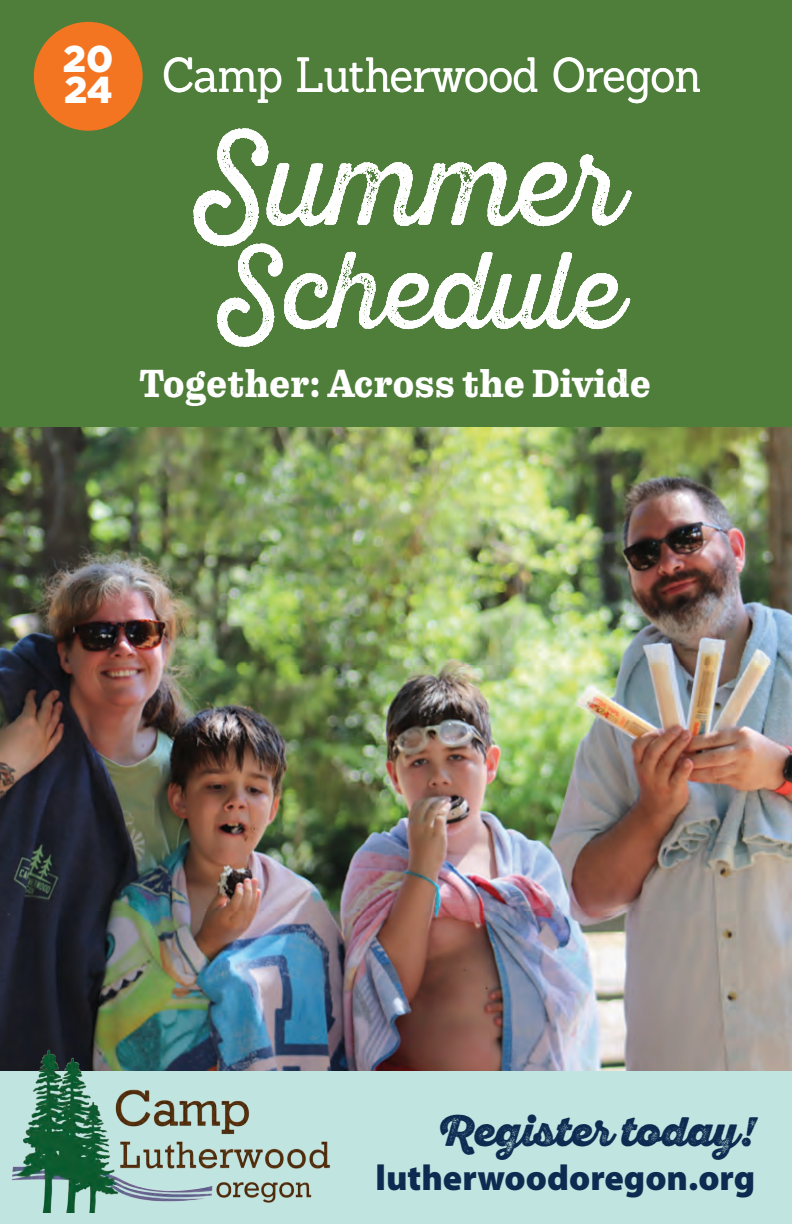
<style>
.page{position:relative;width:792px;height:1224px;background:#fff}
.page>*{position:absolute;margin:0;border:0;box-sizing:border-box;transform-origin:0 0}
.t1{font:123.8px "Sant Elia Rough Two";letter-spacing:-.01em;color:#fff;scale:.9 1}
.t2{font:108.2px "Sant Elia Rough Two";letter-spacing:-.01em;color:#fff;scale:.9 1}
.t3{font:48px "Sanchez";letter-spacing:-.02em;color:#fff;scale:.9 1}
.t4{font:41.2px "Sant Elia Rough Black Two";color:#0d2b51}
.t5{font:40px "Pulpo Rust 100";letter-spacing:-.005em;color:#fff;scale:.9 1}
.t6{font:900 37.4px/31px "Gotham";color:#fff}
.t7{font:900 36px "Myriad Pro";color:#0d2b51}
</style>
<div class="page">
<img style="left:0;top:426px;width:792px;height:645px">
<div style="left:0;top:0;width:792px;height:426px;background:#4e7e39"></div>
<div style="left:34px;top:22px;width:109px;height:109px;background:#f47521;border-radius:50%"></div>
<div style="left:0;top:1071px;width:792px;height:153px;background:#c0e4e0"></div>
<img style="left:11px;top:1050px;width:337px;height:163px">
<p class="t6" style="left:63px;top:43px;width:52px">20<br>24</p>
<p class="t3" style="left:162px;top:44px;width:601px">Camp Lutherwood Oregon</p>
<h1 class="t1" style="left:197px;top:110px;width:473px">Summer</h1>
<h2 class="t2" style="left:220px;top:227px;width:447px">Schedule</h2>
<p class="t5" style="left:139px;top:360px;width:570px">Together: Across the Divide</p>
<p class="t4" style="left:437px;top:1108px;width:319px">Register today!</p>
<p class="t7" style="left:376px;top:1153px;width:381px">lutherwoodoregon.org</p>
</div>
